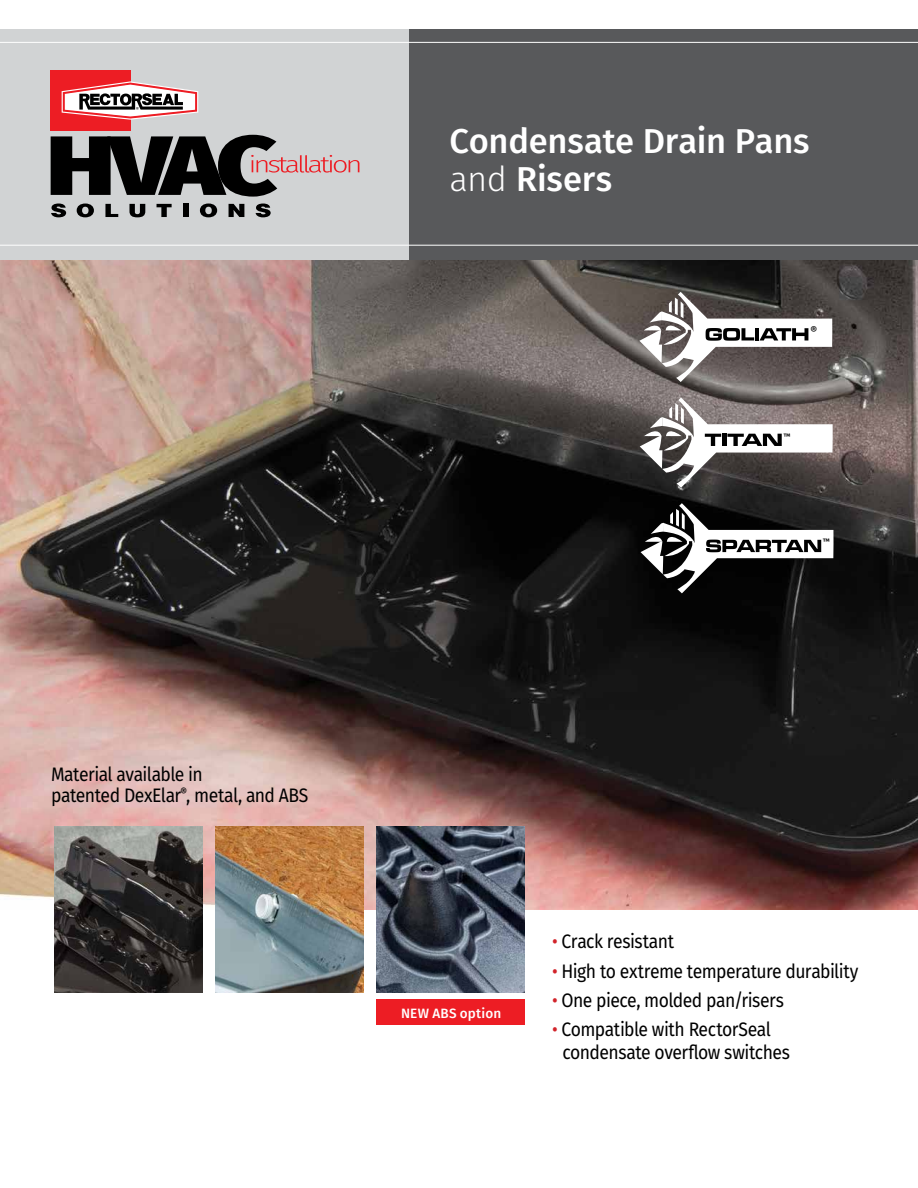
<style>
.page{position:relative;width:918px;height:1188px;background:#fff}
.page>*{position:absolute;margin:0;border:0;box-sizing:border-box;transform-origin:0 0}
.t1{font:500 34.5px/37.5px "Fira Sans";letter-spacing:-.005em;color:#fff}
.t2{font:19.5px/22.5px "Fira Sans";letter-spacing:-.03em;color:#000;scale:.9 1}
.t3{font:500 13.5px "Fira Sans";letter-spacing:.015em;color:#fff}
.t4{font:500 10.5px "Fira Sans";color:#000}
.t5{font:500 7.8px "Fira Sans";color:#000}
.s1{font-weight:300}
.s2{color:#d2232a}
</style>
<div class="page">
<img style="left:0;top:259px;width:918px;height:651px">
<div style="left:0;top:29px;width:460px;height:230px;background:#d1d3d4"></div>
<div style="left:409px;top:29px;width:509px;height:230px;background:#58595b"></div>
<hr style="left:0;top:245px;width:918px;height:1px;background:#fff">
<hr style="left:0;top:42px;width:918px;height:1px;background:#fff">
<svg style="left:51px;top:204px;width:15px;height:13px"></svg>
<svg style="left:77px;top:204px;width:17px;height:13px"></svg>
<svg style="left:105px;top:204px;width:13px;height:13px"></svg>
<svg style="left:129px;top:204px;width:16px;height:13px"></svg>
<svg style="left:157px;top:204px;width:15px;height:13px"></svg>
<div style="left:183px;top:204px;width:5px;height:13px;background:#000"></div>
<svg style="left:200px;top:204px;width:17px;height:13px"></svg>
<svg style="left:229px;top:204px;width:15px;height:13px"></svg>
<svg style="left:256px;top:204px;width:15px;height:13px"></svg>
<svg style="left:51px;top:135px;width:308px;height:62px"></svg>
<div style="left:50px;top:71px;width:80px;height:60px;background:#ed1d24"></div>
<svg style="left:62px;top:81px;width:136px;height:39px"></svg>
<div style="left:377px;top:999px;width:148px;height:26px;background:#ed1d24"></div>
<img style="left:54px;top:827px;width:148px;height:165px">
<img style="left:215px;top:827px;width:148px;height:165px">
<img style="left:377px;top:827px;width:148px;height:165px">
<svg style="left:639px;top:292px;width:193px;height:90px"></svg>
<svg style="left:640px;top:398px;width:193px;height:90px"></svg>
<svg style="left:641px;top:503px;width:193px;height:90px"></svg>
<p class="t2" style="left:51px;top:763px;width:288px;line-height:21px">Material available in<br>patented DexElar<sup>®</sup>, metal, and ABS</p>
<h1 class="t1" style="left:449px;top:121px;width:362px">Condensate Drain Pans <span class="s1">and</span> Risers</h1>
<p class="t4" style="left:810px;top:322px;width:8px">®</p>
<p class="t5" style="left:783px;top:430px;width:9px">™</p>
<p class="t5" style="left:823px;top:535px;width:9px">™</p>
<p class="t3" style="left:401px;top:1003px;width:102px">NEW ABS option</p>
<p class="t2" style="left:552px;top:930px;width:137px"><span class="s2">•</span> Crack resistant</p>
<p class="t2" style="left:552px;top:959px;width:342px"><span class="s2">•</span> High to extreme temperature durability</p>
<p class="t2" style="left:552px;top:988px;width:259px"><span class="s2">•</span> One piece, molded pan/risers</p>
<p class="t2" style="left:563px;top:1018px;width:254px;text-indent:-10px"><span class="s2">•</span> Compatible with RectorSeal condensate overflow switches</p>
</div>
